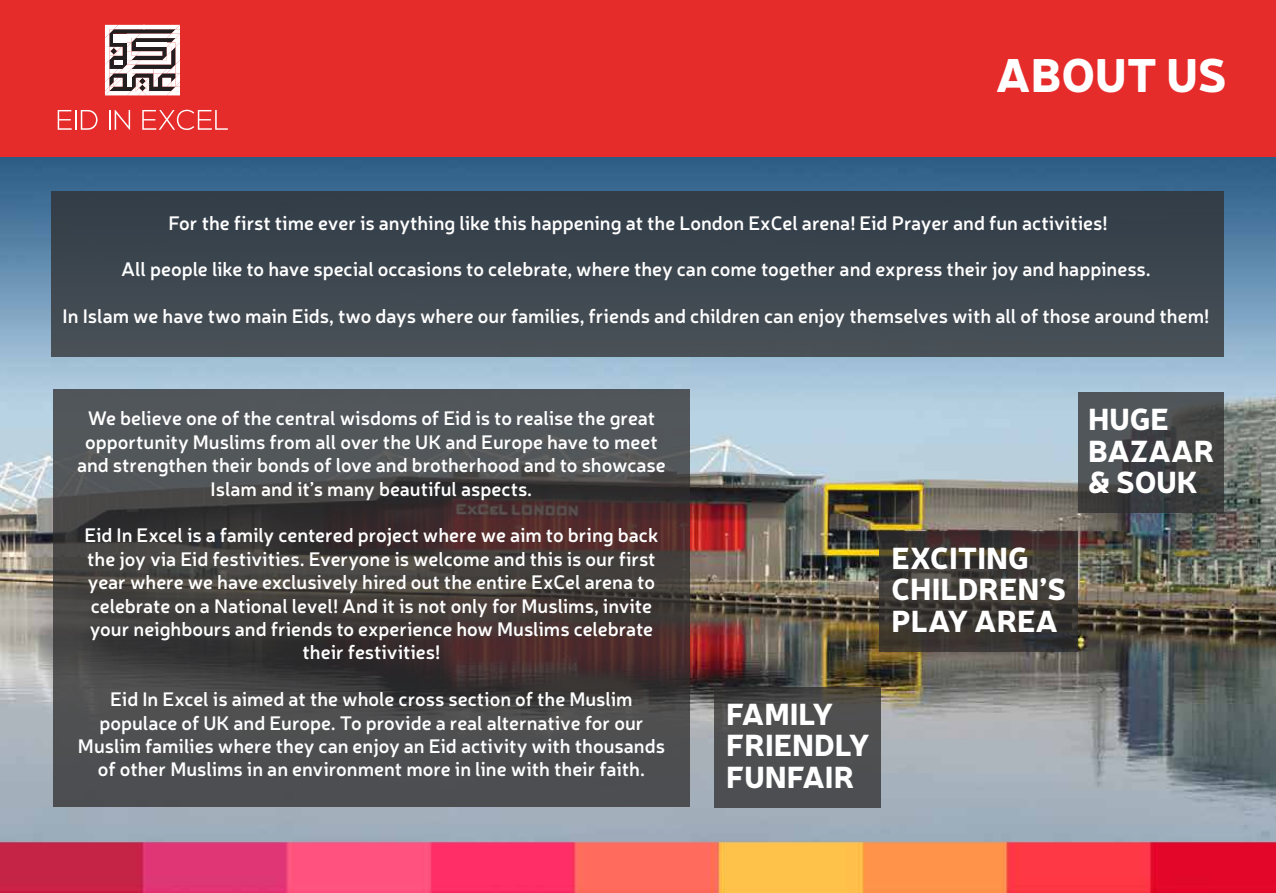
<style>
.page{position:relative;width:1276px;height:893px;background:#fff}
.page>*{position:absolute;margin:0;border:0;box-sizing:border-box;transform-origin:0 0}
.t1{font:900 46.5px "Neris";color:#fff}
.t2{font:900 30px/31.5px "Neris";color:#fff}
.t3{font:600 19.5px/23.4px "Neris";color:#fff;text-align:center}
</style>
<div class="page">
<img style="left:0;top:156px;width:1276px;height:737px">
<div style="left:52px;top:191px;width:1172px;height:165px;background:#3c474f"></div>
<svg style="left:53px;top:389px;width:636px;height:417px;background:#474445"></svg>
<div style="left:0;top:0;width:1276px;height:156px;background:#e62b2b"></div>
<svg style="left:105px;top:25px;width:75px;height:70px;background:#afa6a6"></svg>
<svg style="left:58px;top:110px;width:14px;height:20px"></svg>
<hr style="left:75px;top:110px;width:2px;height:20px;background:#fff">
<svg style="left:81px;top:110px;width:17px;height:20px"></svg>
<svg style="left:109px;top:110px;width:21px;height:20px"></svg>
<svg style="left:142px;top:110px;width:86px;height:20px"></svg>
<svg style="left:715px;top:687px;width:166px;height:121px;background:#4c4c4d"></svg>
<svg style="left:879px;top:531px;width:198px;height:120px;background:#3c3733"></svg>
<svg style="left:1078px;top:393px;width:146px;height:120px;background:#444749"></svg>
<h1 class="t1" style="left:996px;top:41px;width:232px">ABOUT US</h1>
<p class="t3" style="left:168px;top:210px;width:941px">For the first time ever is anything like this happening at the London ExCel arena! Eid Prayer and fun activities!</p>
<p class="t3" style="left:121px;top:257px;width:1031px">All people like to have special occasions to celebrate, where they can come together and express their joy and happiness.</p>
<p class="t3" style="left:63px;top:304px;width:1148px">In Islam we have two main Eids, two days where our families, friends and children can enjoy themselves with all of those around them!</p>
<p class="t3" style="left:77px;top:406px;width:590px">We believe one of the central wisdoms of Eid is to realise the great opportunity Muslims from all over the UK and Europe have to meet and strengthen their bonds of love and brotherhood and to showcase Islam and it’s many beautiful aspects.</p>
<p class="t3" style="left:84px;top:523px;width:575px">Eid In Excel is a family centered project where we aim to bring back the joy via Eid festivities. Everyone is welcome and this is our first year where we have exclusively hired out the entire ExCel arena to celebrate on a National level! And it is not only for Muslims, invite your neighbours and friends to experience how Muslims celebrate their festivities!</p>
<p class="t3" style="left:78px;top:687px;width:588px">Eid In Excel is aimed at the whole cross section of the Muslim populace of UK and Europe. To provide a real alternative for our Muslim families where they can enjoy an Eid activity with thousands of other Muslims in an environment more in line with their faith.</p>
<h2 class="t2" style="left:891px;top:540px;width:176px">EXCITING<br>CHILDREN’S<br>PLAY AREA</h2>
<h2 class="t2" style="left:1088px;top:402px;width:128px">HUGE<br>BAZAAR &amp; SOUK</h2>
<h2 class="t2" style="left:726px;top:697px;width:145px">FAMILY<br>FRIENDLY<br>FUNFAIR</h2>
</div>
